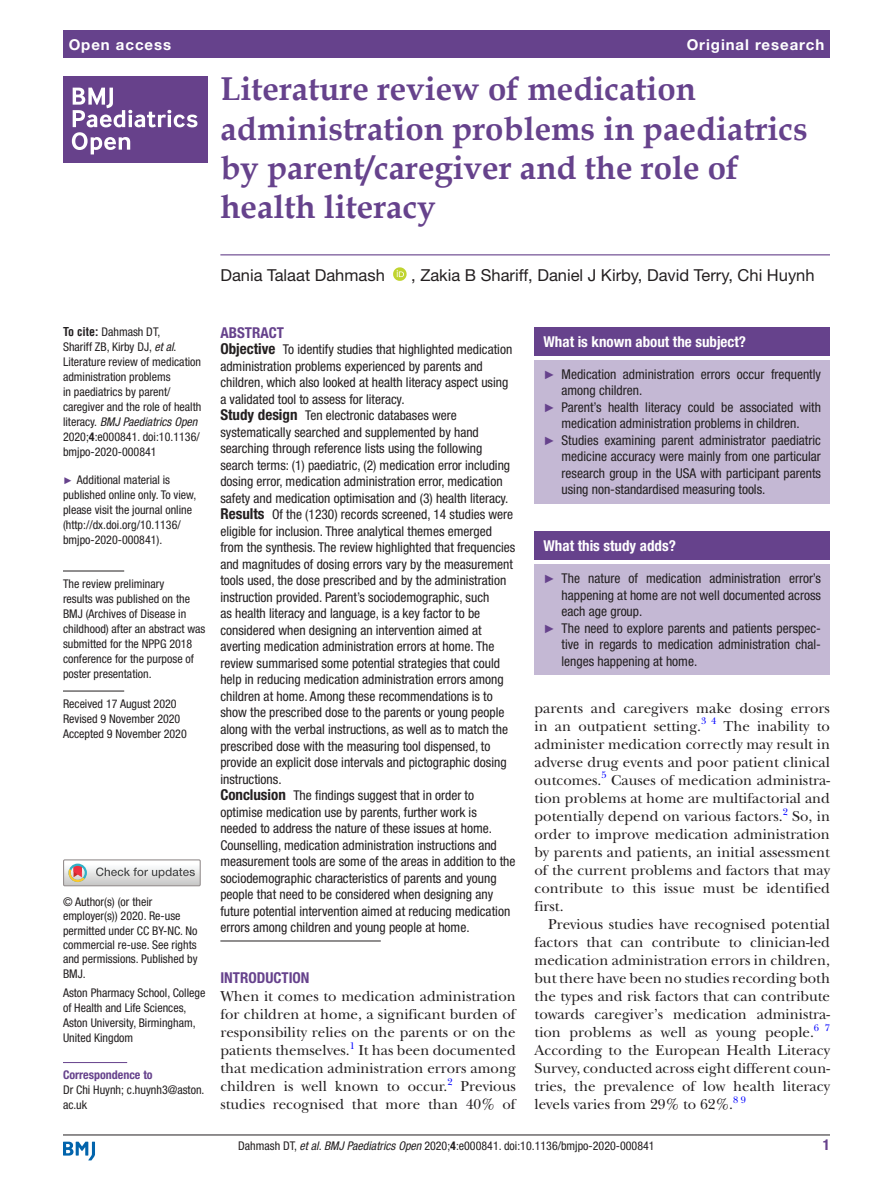
<style>
.page{position:relative;width:893px;height:1191px;background:#fff}
.page>*{position:absolute;margin:0;border:0;box-sizing:border-box;transform-origin:0 0}
.t1{font:700 33px/39px "Book Antiqua";color:#66428c}
.t2{font:16.5px "Helvetica Neue LT Std";color:#231f20}
.t3{font:15px/18px "New Baskerville";color:#231f20;text-align:justify}
.t4{font:700 condensed 15px "Helvetica Neue LT Std";color:#fff}
.t5{font:700 15px "Helvetica Neue LT Std";letter-spacing:.065em;color:#fff}
.t6{font:700 condensed 15px "Helvetica Neue LT Std";color:#66428c}
.t7{font:condensed 13.5px/16.5px "Helvetica Neue LT Std";color:#231f20}
.t8{font:condensed 12px/15px "Helvetica Neue LT Std";color:#231f20}
.t9{font:700 condensed 12px "Helvetica Neue LT Std";color:#66428c}
.t10{font:9.9px "New Baskerville";color:#00f}
.s1{font-family:"Helvetica LT Std";font-weight:700}
.s2{font-style:italic}
.s3{font-weight:700}
.s4{font-family:"Arial";font-stretch:normal;font-size:9.75px;color:#66428c}
.s5{font-weight:700;font-size:15px}
.s6{font-family:"Arial";font-stretch:normal;font-size:12px;color:#66428c}
</style>
<div class="page">
<hr style="left:63px;top:1134px;width:767px;height:1px;background:#231f20">
<svg style="left:63px;top:1141px;width:32px;height:19px"></svg>
<div style="left:63px;top:31px;width:767px;height:27px;background:#66428c"></div>
<hr style="left:220px;top:254px;width:610px;height:1px;background:#66428c">
<svg style="left:393px;top:267px;width:14px;height:14px"></svg>
<hr style="left:63px;top:570px;width:61px;height:1px;background:#231f20">
<hr style="left:63px;top:690px;width:61px;height:1px;background:#231f20">
<hr style="left:63px;top:1062px;width:64px;height:1px;background:#66428c">
<div style="left:63px;top:859px;width:138px;height:27px;border:1px solid #969090"></div>
<svg style="left:64px;top:860px;width:136px;height:25px"></svg>
<div style="left:63px;top:76px;width:144px;height:87px;background:#67418b"></div>
<svg style="left:72px;top:88px;width:125px;height:66px"></svg>
<hr style="left:220px;top:940px;width:161px;height:1px;background:#231f20">
<div style="left:535px;top:327px;width:295px;height:29px;background:#66428c"></div>
<div style="left:535px;top:360px;width:295px;height:143px;background:#c4b8d4"></div>
<div style="left:535px;top:531px;width:295px;height:29px;background:#66428c"></div>
<div style="left:535px;top:564px;width:295px;height:110px;background:#c4b8d4"></div>
<p class="t5" style="left:69px;top:35px;width:104px">Open access</p>
<p class="t5" style="left:687px;top:35px;width:139px">Original research</p>
<h1 class="t1" style="left:220px;top:70px;width:589px">Literature review of medication administration problems in paediatrics by parent/caregiver and the role of health literacy</h1>
<p class="t2" style="left:220px;top:265px;width:166px">Dania Talaat Dahmash</p>
<p class="t2" style="left:411px;top:265px;width:405px">, Zakia B Shariff, Daniel J Kirby, David Terry, Chi Huynh</p>
<p class="t8" style="left:63px;top:324px;width:140px"><span class="s1">To cite:</span> Dahmash DT,<br>Shariff ZB, Kirby DJ, <span class="s2">et al</span>.<br>Literature review of medication administration problems<br>in paediatrics by parent/ caregiver and the role of health literacy. <span class="s2">BMJ Paediatrics Open<br></span>2020;<span class="s3">4</span>:e000841. doi:10.1136/ bmjpo-2020-000841</p>
<p class="t8" style="left:63px;top:472px;width:135px"><span class="s4">►</span> Additional material is published online only. To view, please visit the journal online (http://dx.doi.org/10.1136/ bmjpo-2020-000841).</p>
<p class="t8" style="left:63px;top:576px;width:144px">The review preliminary<br>results was published on the<br>BMJ (Archives of Disease in childhood) after an abstract was submitted for the NPPG 2018 conference for the purpose of poster presentation.</p>
<p class="t8" style="left:63px;top:696px;width:125px">Received 17 August 2020<br>Revised 9 November 2020<br>Accepted 9 November 2020</p>
<p class="t8" style="left:63px;top:894px;width:136px;line-height:14.4px">© Author(s) (or their employer(s)) 2020. Re-use permitted under CC BY-NC. No commercial re-use. See rights and permissions. Published by<br>BMJ.</p>
<p class="t8" style="left:63px;top:985px;width:144px">Aston Pharmacy School, College of Health and Life Sciences,<br>Aston University, Birmingham,<br>United Kingdom</p>
<p class="t9" style="left:63px;top:1068px;width:91px">Correspondence to</p>
<p class="t8" style="left:63px;top:1082px;width:143px">Dr Chi Huynh; c.huynh3@aston. ac.uk</p>
<p class="t6" style="left:220px;top:323px;width:65px">ABSTRACT</p>
<p class="t7" style="left:220px;top:341px;width:297px"><span class="s5">Objective</span> To identify studies that highlighted medication administration problems experienced by parents and children, which also looked at health literacy aspect using a validated tool to assess for literacy.<br><span class="s5">Study design</span> Ten electronic databases were systematically searched and supplemented by hand searching through reference lists using the following search terms: (1) paediatric, (2) medication error including dosing error, medication administration error, medication safety and medication optimisation and (3) health literacy.<br><span class="s5">Results</span> Of the (1230) records screened, 14 studies were eligible for inclusion. Three analytical themes emerged from the synthesis. The review highlighted that frequencies and magnitudes of dosing errors vary by the measurement tools used, the dose prescribed and by the administration instruction provided. Parent’s sociodemographic, such<br>as health literacy and language, is a key factor to be considered when designing an intervention aimed at averting medication administration errors at home. The review summarised some potential strategies that could help in reducing medication administration errors among children at home. Among these recommendations is to show the prescribed dose to the parents or young people along with the verbal instructions, as well as to match the prescribed dose with the measuring tool dispensed, to provide an explicit dose intervals and pictographic dosing instructions.<br><span class="s5">Conclusion</span> The findings suggest that in order to optimise medication use by parents, further work is needed to address the nature of these issues at home.<br>Counselling, medication administration instructions and measurement tools are some of the areas in addition to the sociodemographic characteristics of parents and young people that need to be considered when designing any future potential intervention aimed at reducing medication errors among children and young people at home.</p>
<p class="t6" style="left:220px;top:969px;width:91px">INTRODUCTION</p>
<p class="t3" style="left:220px;top:987px;width:297px">When it comes to medication administration for children at home, a significant burden of responsibility relies on the parents or on the patients themselves.</p>
<p class="t10" style="left:350px;top:1039px;width:7px">1</p>
<p class="t3" style="left:220px;top:1041px;width:297px;text-indent:138px">It has been documented that medication administration errors among children is well known to occur.</p>
<p class="t10" style="left:447px;top:1075px;width:7px">2</p>
<p class="t3" style="left:220px;top:1077px;width:297px;text-align:right">Previous<br>studies recognised that more than 40% of</p>
<p class="t4" style="left:544px;top:332px;width:204px">What is known about the subject?</p>
<p class="t7" style="left:544px;top:365px;width:279px"><span class="s6">►</span> Medication administration errors occur frequently</p>
<p class="t7" style="left:562px;top:382px;width:82px">among children.</p>
<p class="t7" style="left:544px;top:398px;width:279px"><span class="s6">►</span> Parent’s health literacy could be associated with</p>
<p class="t7" style="left:562px;top:415px;width:240px">medication administration problems in children.</p>
<p class="t7" style="left:544px;top:431px;width:279px"><span class="s6">►</span> Studies examining parent administrator paediatric</p>
<p class="t7" style="left:562px;top:448px;width:261px">medicine accuracy were mainly from one particular</p>
<p class="t7" style="left:562px;top:464px;width:261px">research group in the USA with participant parents</p>
<p class="t7" style="left:562px;top:481px;width:205px">using non-standardised measuring tools.</p>
<p class="t4" style="left:544px;top:537px;width:134px">What this study adds?</p>
<p class="t7" style="left:544px;top:570px;width:279px"><span class="s6">►</span> The nature of medication administration error’s</p>
<p class="t7" style="left:562px;top:586px;width:261px">happening at home are not well documented across</p>
<p class="t7" style="left:562px;top:603px;width:82px">each age group.</p>
<p class="t7" style="left:544px;top:619px;width:279px"><span class="s6">►</span> The need to explore parents and patients perspec-</p>
<p class="t7" style="left:562px;top:636px;width:261px">tive in regards to medication administration chal-</p>
<p class="t7" style="left:562px;top:652px;width:137px">lenges happening at home.</p>
<p class="t3" style="left:535px;top:699px;width:297px">parents and caregivers make dosing errors in an outpatient setting.</p>
<p class="t10" style="left:701px;top:715px;width:17px">3 4</p>
<p class="t3" style="left:535px;top:717px;width:297px;text-indent:189px">The inability to administer medication correctly may result in adverse drug events and poor patient clinical outcomes.</p>
<p class="t10" style="left:601px;top:769px;width:7px">5</p>
<p class="t3" style="left:535px;top:771px;width:297px;text-indent:77px">Causes of medication administra&shy;tion problems at home are multifactorial and potentially depend on various factors.</p>
<p class="t10" style="left:783px;top:805px;width:7px">2</p>
<p class="t3" style="left:535px;top:807px;width:297px;text-indent:258px">So, in order to improve medication administration by parents and patients, an initial assessment of the current problems and factors that may contribute to this issue must be identified first.</p>
<p class="t3" style="left:535px;top:915px;width:297px;text-indent:14px">Previous studies have recognised potential factors that can contribute to clinician-led medication administration errors in children, but there have been no studies recording both the types and risk factors that can contribute towards caregiver’s medication administra&shy;tion problems as well as young people.<sup>6</sup> <sup>7<br></sup>According to the European Health Literacy Survey, conducted across eight different coun&shy;tries, the prevalence of low health literacy levels varies from 29% to 62%.<sup>8</sup> <sup>9</sup></p>
<p class="t8" style="left:238px;top:1137px;width:418px">Dahmash DT, <span class="s2">et al</span>. <span class="s2">BMJ Paediatrics Open</span> 2020;<span class="s3">4</span>:e000841. doi:10.1136/bmjpo-2020-000841</p>
<p class="t6" style="left:823px;top:1135px;width:9px">1</p>
</div>
